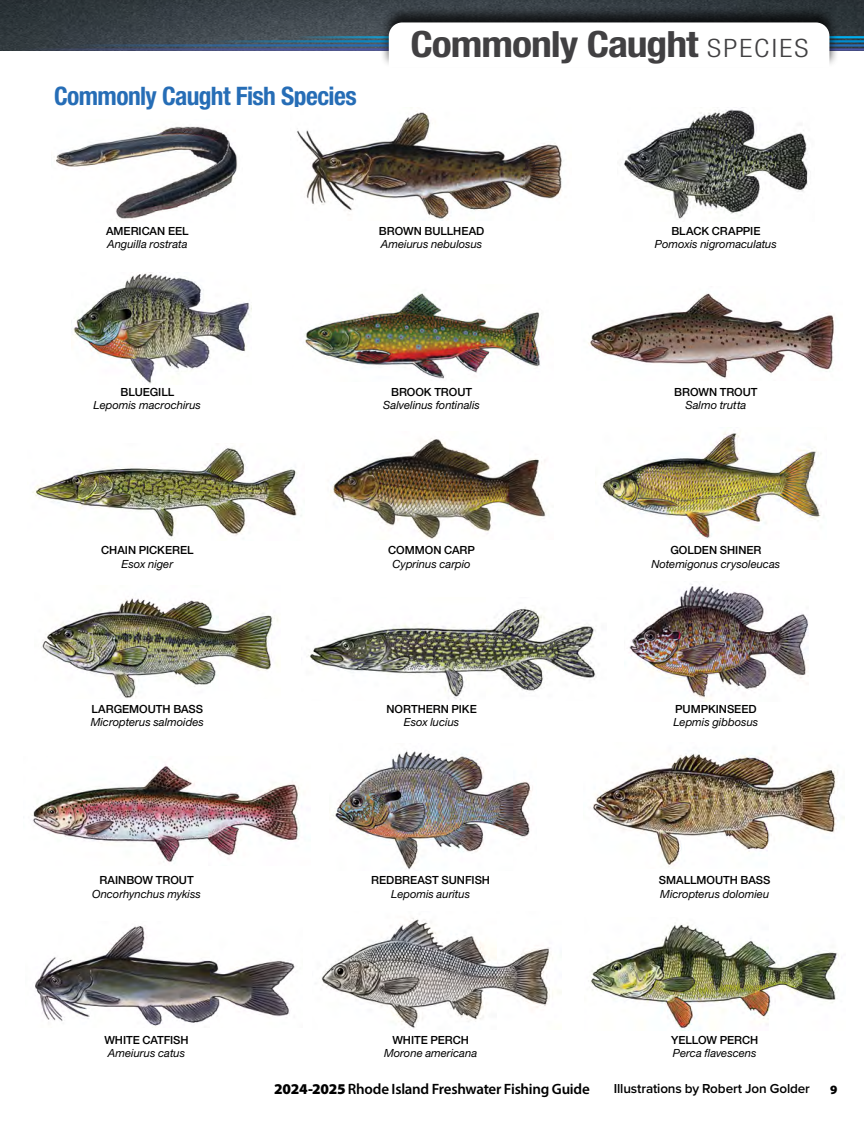
<style>
.page{position:relative;width:864px;height:1134px;background:#fff}
.page>*{position:absolute;margin:0;border:0;box-sizing:border-box;transform-origin:0 0}
.t1{font:700 condensed 36.15px "Helvetica Neue LT Std";letter-spacing:-.025em;color:#414042;scale:1.15 1}
.t2{font:700 condensed 25.5px "Helvetica Neue LT Std";letter-spacing:-.02em;color:#266db6}
.t3{font:600 15px "Myriad Pro";letter-spacing:-.02em;color:#000}
.t4{font:600 13.5px "Proxima Nova";letter-spacing:-.01em;color:#000}
.t5{font:900 12.75px "Myriad Pro";color:#000}
.t6{font:italic 11.25px "Helvetica Neue LT Std";color:#000}
.t7{font:500 11.25px "Helvetica Neue LT Std";color:#000}
.s1{font-weight:300;font-size:25.35px}
.s2{font-weight:900}
</style>
<div class="page">
<img style="left:0;top:0;width:864px;height:51px">
<hr style="left:212px;top:40px;width:275px;height:2px;background:#008cd0">
<hr style="left:76px;top:44px;width:411px;height:3px;background:#266db6">
<hr style="left:20px;top:48px;width:467px;height:3px;background:#4f56a6">
<hr style="left:297px;top:36px;width:190px;height:2px;background:#00aeef">
<hr style="left:487px;top:40px;width:377px;height:2px;background:#008cd0">
<hr style="left:487px;top:44px;width:377px;height:3px;background:#266db6">
<hr style="left:487px;top:48px;width:377px;height:3px;background:#4f56a6">
<hr style="left:487px;top:36px;width:377px;height:2px;background:#00aeef">
<div style="left:380px;top:5px;width:459px;height:63px;background:#000;opacity:.75"></div>
<svg style="left:389px;top:22px;width:440px;height:45px"></svg>
<img style="left:56px;top:126px;width:182px;height:94px">
<img style="left:297px;top:107px;width:265px;height:112px">
<img style="left:624px;top:109px;width:184px;height:110px">
<img style="left:73px;top:272px;width:178px;height:112px">
<img style="left:305px;top:292px;width:235px;height:87px">
<img style="left:588px;top:293px;width:246px;height:86px">
<img style="left:32px;top:447px;width:270px;height:91px">
<img style="left:331px;top:438px;width:215px;height:101px">
<img style="left:602px;top:431px;width:220px;height:108px">
<img style="left:41px;top:598px;width:237px;height:100px">
<img style="left:308px;top:607px;width:288px;height:93px">
<img style="left:629px;top:583px;width:180px;height:118px">
<img style="left:32px;top:764px;width:268px;height:98px">
<img style="left:332px;top:750px;width:201px;height:120px">
<img style="left:590px;top:753px;width:254px;height:114px">
<img style="left:35px;top:925px;width:260px;height:101px">
<img style="left:321px;top:918px;width:241px;height:111px">
<img style="left:590px;top:924px;width:249px;height:105px">
<h2 class="t2" style="left:54px;top:80px;width:304px">Commonly Caught Fish Species</h2>
<h1 class="t1" style="left:410px;top:22px;width:348px">Commonly Caught <span class="s1">SPECIES</span></h1>
<p class="t7" style="left:106px;top:224px;width:84px">AMERICAN EEL</p>
<p class="t6" style="left:107px;top:238px;width:82px">Anguilla rostrata</p>
<p class="t7" style="left:379px;top:224px;width:107px">BROWN BULLHEAD</p>
<p class="t6" style="left:381px;top:238px;width:103px">Ameiurus nebulosus</p>
<p class="t7" style="left:671px;top:224px;width:91px">BLACK CRAPPIE</p>
<p class="t6" style="left:655px;top:238px;width:123px">Pomoxis nigromaculatus</p>
<p class="t7" style="left:121px;top:385px;width:55px">BLUEGILL</p>
<p class="t6" style="left:94px;top:398px;width:109px">Lepomis macrochirus</p>
<p class="t7" style="left:391px;top:385px;width:83px">BROOK TROUT</p>
<p class="t6" style="left:383px;top:398px;width:98px">Salvelinus fontinalis</p>
<p class="t7" style="left:674px;top:385px;width:85px">BROWN TROUT</p>
<p class="t6" style="left:685px;top:398px;width:62px">Salmo trutta</p>
<p class="t7" style="left:101px;top:543px;width:94px">CHAIN PICKEREL</p>
<p class="t6" style="left:122px;top:557px;width:53px">Esox niger</p>
<p class="t7" style="left:388px;top:543px;width:88px">COMMON CARP</p>
<p class="t6" style="left:392px;top:557px;width:80px">Cyprinus carpio</p>
<p class="t7" style="left:670px;top:543px;width:93px">GOLDEN SHINER</p>
<p class="t6" style="left:651px;top:557px;width:130px">Notemigonus crysoleucas</p>
<p class="t7" style="left:91px;top:702px;width:113px">LARGEMOUTH BASS</p>
<p class="t6" style="left:91px;top:715px;width:115px">Micropterus salmoides</p>
<p class="t7" style="left:386px;top:702px;width:92px">NORTHERN PIKE</p>
<p class="t6" style="left:404px;top:715px;width:57px">Esox lucius</p>
<p class="t7" style="left:675px;top:702px;width:83px">PUMPKINSEED</p>
<p class="t6" style="left:673px;top:715px;width:86px">Lepmis gibbosus</p>
<p class="t7" style="left:99px;top:873px;width:96px">RAINBOW TROUT</p>
<p class="t6" style="left:92px;top:887px;width:110px">Oncorhynchus mykiss</p>
<p class="t7" style="left:371px;top:873px;width:120px">REDBREAST SUNFISH</p>
<p class="t6" style="left:391px;top:887px;width:80px">Lepomis auritus</p>
<p class="t7" style="left:659px;top:873px;width:113px">SMALLMOUTH BASS</p>
<p class="t6" style="left:660px;top:887px;width:111px">Micropterus dolomieu</p>
<p class="t7" style="left:104px;top:1033px;width:86px">WHITE CATFISH</p>
<p class="t6" style="left:108px;top:1047px;width:79px">Ameiurus catus</p>
<p class="t7" style="left:392px;top:1033px;width:78px">WHITE PERCH</p>
<p class="t6" style="left:384px;top:1047px;width:95px">Morone americana</p>
<p class="t7" style="left:671px;top:1033px;width:89px">YELLOW PERCH</p>
<p class="t6" style="left:673px;top:1047px;width:85px">Perca flavescens</p>
<p class="t4" style="left:614px;top:1078px;width:198px">Illustrations by Robert Jon Golder</p>
<h3 class="t3" style="left:274px;top:1079px;width:317px"><span class="s2">2024-2025</span> Rhode Island Freshwater Fishing Guide</h3>
<p class="t5" style="left:830px;top:1081px;width:9px">9</p>
</div>
